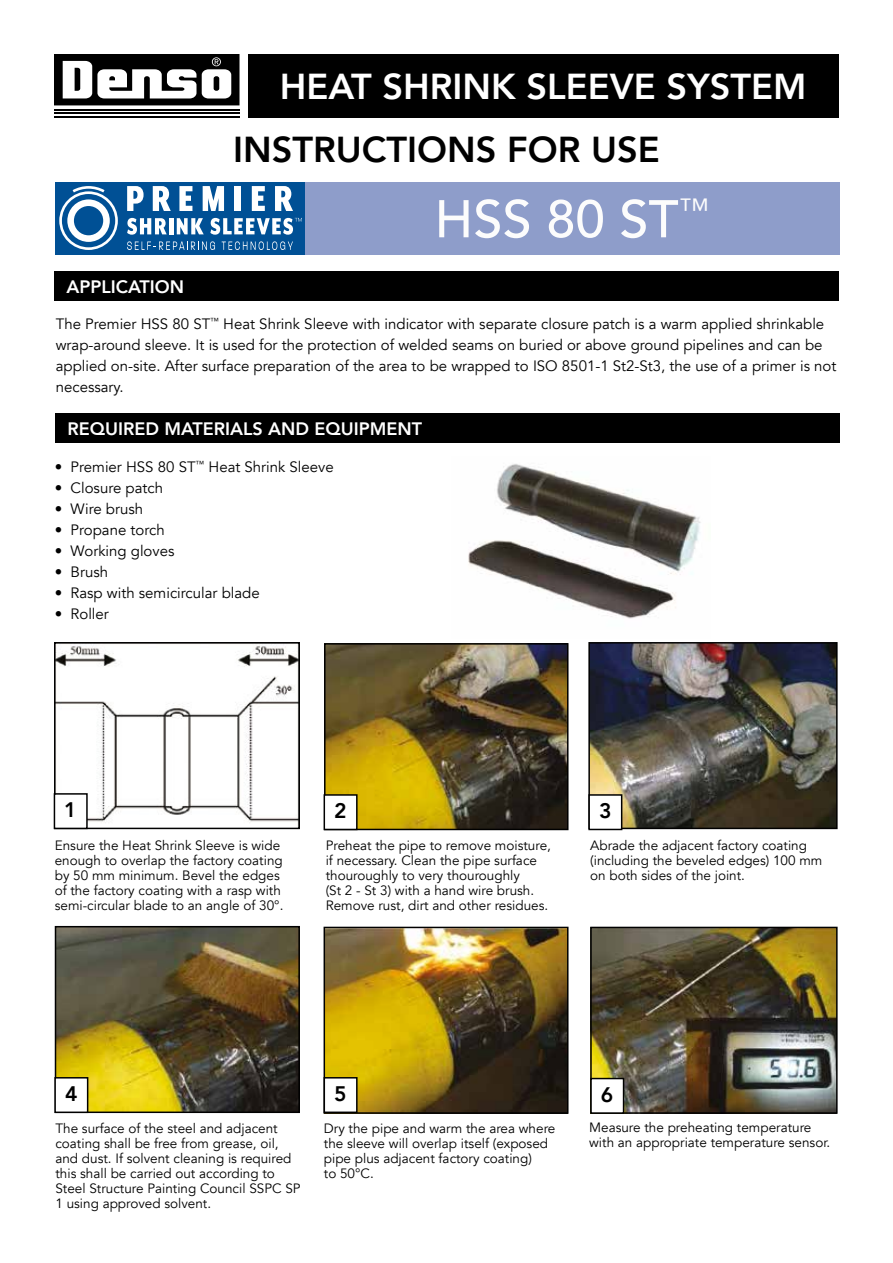
<style>
.page{position:relative;width:893px;height:1263px;background:#fff}
.page>*{position:absolute;margin:0;border:0;box-sizing:border-box;transform-origin:0 0}
.t1{font:500 52.5px "Avenir";color:#fcfcfc}
.t2{font:800 36px "Avenir";color:#fff}
.t3{font:800 36px "Avenir";color:#000}
.t4{font:800 21px "Avenir";color:#000}
.t5{font:800 18px "Avenir";color:#fff}
.t6{font:15px/21px "Avenir";color:#000}
.t7{font:13.5px/15px "Avenir";color:#000}
.s1{font-weight:500}
</style>
<div class="page">
<div style="left:248px;top:54px;width:590px;height:64px;background:#000"></div>
<hr style="left:54px;top:109px;width:186px;height:2px;background:#000">
<hr style="left:54px;top:113px;width:185px;height:1px;background:#000">
<hr style="left:54px;top:116px;width:186px;height:2px;background:#000">
<svg style="left:54px;top:54px;width:185px;height:51px"></svg>
<div style="left:54px;top:271px;width:785px;height:30px;background:#000"></div>
<div style="left:55px;top:414px;width:785px;height:29px;background:#000"></div>
<img style="left:57px;top:646px;width:240px;height:177px">
<div style="left:54px;top:642px;width:246px;height:187px;border:2px solid #000"></div>
<img style="left:327px;top:646px;width:238px;height:181px">
<div style="left:324px;top:643px;width:244px;height:187px;border:2px solid #000"></div>
<img style="left:591px;top:645px;width:244px;height:181px">
<div style="left:588px;top:642px;width:250px;height:187px;border:2px solid #000"></div>
<img style="left:58px;top:929px;width:239px;height:181px">
<div style="left:55px;top:926px;width:245px;height:187px;border:2px solid #000"></div>
<img style="left:327px;top:930px;width:238px;height:181px">
<div style="left:324px;top:927px;width:244px;height:187px;border:2px solid #000"></div>
<img style="left:593px;top:930px;width:242px;height:181px">
<div style="left:590px;top:927px;width:248px;height:187px;border:2px solid #000"></div>
<img style="left:468px;top:464px;width:233px;height:155px">
<div style="left:54px;top:794px;width:33px;height:34px;background:#fff"></div>
<div style="left:54px;top:793px;width:34px;height:36px;border:2px solid #000"></div>
<div style="left:324px;top:795px;width:33px;height:34px;background:#fff"></div>
<div style="left:324px;top:794px;width:34px;height:36px;border:2px solid #000"></div>
<div style="left:589px;top:795px;width:33px;height:34px;background:#fff"></div>
<div style="left:588px;top:794px;width:34px;height:36px;border:2px solid #000"></div>
<div style="left:55px;top:1078px;width:33px;height:34px;background:#fff"></div>
<div style="left:54px;top:1077px;width:34px;height:36px;border:2px solid #000"></div>
<div style="left:324px;top:1078px;width:33px;height:34px;background:#fff"></div>
<div style="left:324px;top:1077px;width:34px;height:36px;border:2px solid #000"></div>
<div style="left:591px;top:1078px;width:33px;height:35px;background:#fff"></div>
<div style="left:590px;top:1078px;width:34px;height:36px;border:2px solid #000"></div>
<div style="left:304px;top:182px;width:536px;height:73px;background:#8e9dca"></div>
<div style="left:55px;top:182px;width:250px;height:73px;background:#005095"></div>
<svg style="left:127px;top:186px;width:17px;height:25px"></svg>
<svg style="left:153px;top:186px;width:18px;height:25px"></svg>
<svg style="left:179px;top:186px;width:13px;height:25px"></svg>
<svg style="left:203px;top:186px;width:21px;height:25px"></svg>
<div style="left:235px;top:186px;width:6px;height:25px;background:#fff"></div>
<svg style="left:252px;top:186px;width:13px;height:25px"></svg>
<svg style="left:275px;top:186px;width:18px;height:25px"></svg>
<svg style="left:59px;top:186px;width:59px;height:64px"></svg>
<svg style="left:127px;top:218px;width:40px;height:17px"></svg>
<hr style="left:169px;top:218px;width:4px;height:16px;background:#fff">
<svg style="left:177px;top:218px;width:27px;height:16px"></svg>
<svg style="left:210px;top:218px;width:92px;height:17px"></svg>
<svg style="left:127px;top:241px;width:88px;height:9px"></svg>
<svg style="left:222px;top:241px;width:71px;height:9px"></svg>
<h2 class="t2" style="left:280px;top:72px;width:528px">HEAT SHRINK SLEEVE SYSTEM</h2>
<h2 class="t3" style="left:233px;top:135px;width:428px">INSTRUCTIONS FOR USE</h2>
<h1 class="t1" style="left:434px;top:188px;width:276px">HSS 80 ST<sup>™</sup></h1>
<h3 class="t5" style="left:66px;top:279px;width:119px">APPLICATION</h3>
<p class="t6" style="left:56px;top:315px;width:782px">The Premier HSS 80 ST<sup>™</sup> Heat Shrink Sleeve with indicator with separate closure patch is a warm applied shrinkable wrap-around sleeve. It is used for the protection of welded seams on buried or above ground pipelines and can be applied on-site. After surface preparation of the area to be wrapped to ISO 8501-1 St2-St3, the use of a primer is not necessary.</p>
<h3 class="t5" style="left:68px;top:422px;width:356px">REQUIRED MATERIALS AND EQUIPMENT</h3>
<p class="t6" style="left:55px;top:458px;width:281px"><span class="s1">•</span> Premier HSS 80 ST<sup>™</sup> Heat Shrink Sleeve</p>
<p class="t6" style="left:55px;top:479px;width:110px"><span class="s1">•</span> Closure patch</p>
<p class="t6" style="left:55px;top:500px;width:90px"><span class="s1">•</span> Wire brush</p>
<p class="t6" style="left:55px;top:521px;width:112px"><span class="s1">•</span> Propane torch</p>
<p class="t6" style="left:55px;top:542px;width:121px"><span class="s1">•</span> Working gloves</p>
<p class="t6" style="left:55px;top:563px;width:55px"><span class="s1">•</span> Brush</p>
<p class="t6" style="left:55px;top:584px;width:206px"><span class="s1">•</span> Rasp with semicircular blade</p>
<p class="t6" style="left:55px;top:605px;width:56px"><span class="s1">•</span> Roller</p>
<h3 class="t4" style="left:64px;top:802px;width:14px">1</h3>
<h3 class="t4" style="left:334px;top:803px;width:14px">2</h3>
<h3 class="t4" style="left:599px;top:803px;width:14px">3</h3>
<p class="t7" style="left:55px;top:839px;width:230px">Ensure the Heat Shrink Sleeve is wide enough to overlap the factory coating by 50 mm minimum. Bevel the edges of the factory coating with a rasp with semi-circular blade to an angle of 30°.</p>
<p class="t7" style="left:326px;top:839px;width:227px">Preheat the pipe to remove moisture, if necessary. Clean the pipe surface thouroughly to very thouroughly<br>(St 2 - St 3) with a hand wire brush.<br>Remove rust, dirt and other residues.</p>
<p class="t7" style="left:590px;top:839px;width:234px">Abrade the adjacent factory coating (including the beveled edges) 100 mm on both sides of the joint.</p>
<h3 class="t4" style="left:65px;top:1086px;width:14px">4</h3>
<h3 class="t4" style="left:334px;top:1086px;width:14px">5</h3>
<h3 class="t4" style="left:601px;top:1086px;width:14px">6</h3>
<p class="t7" style="left:55px;top:1122px;width:247px">The surface of the steel and adjacent coating shall be free from grease, oil, and dust. If solvent cleaning is required this shall be carried out according to Steel Structure Painting Council SSPC SP 1 using approved solvent.</p>
<p class="t7" style="left:324px;top:1122px;width:233px">Dry the pipe and warm the area where the sleeve will overlap itself (exposed pipe plus adjacent factory coating)<br>to 50°C.</p>
<p class="t7" style="left:589px;top:1121px;width:243px">Measure the preheating temperature with an appropriate temperature sensor.</p>
</div>
